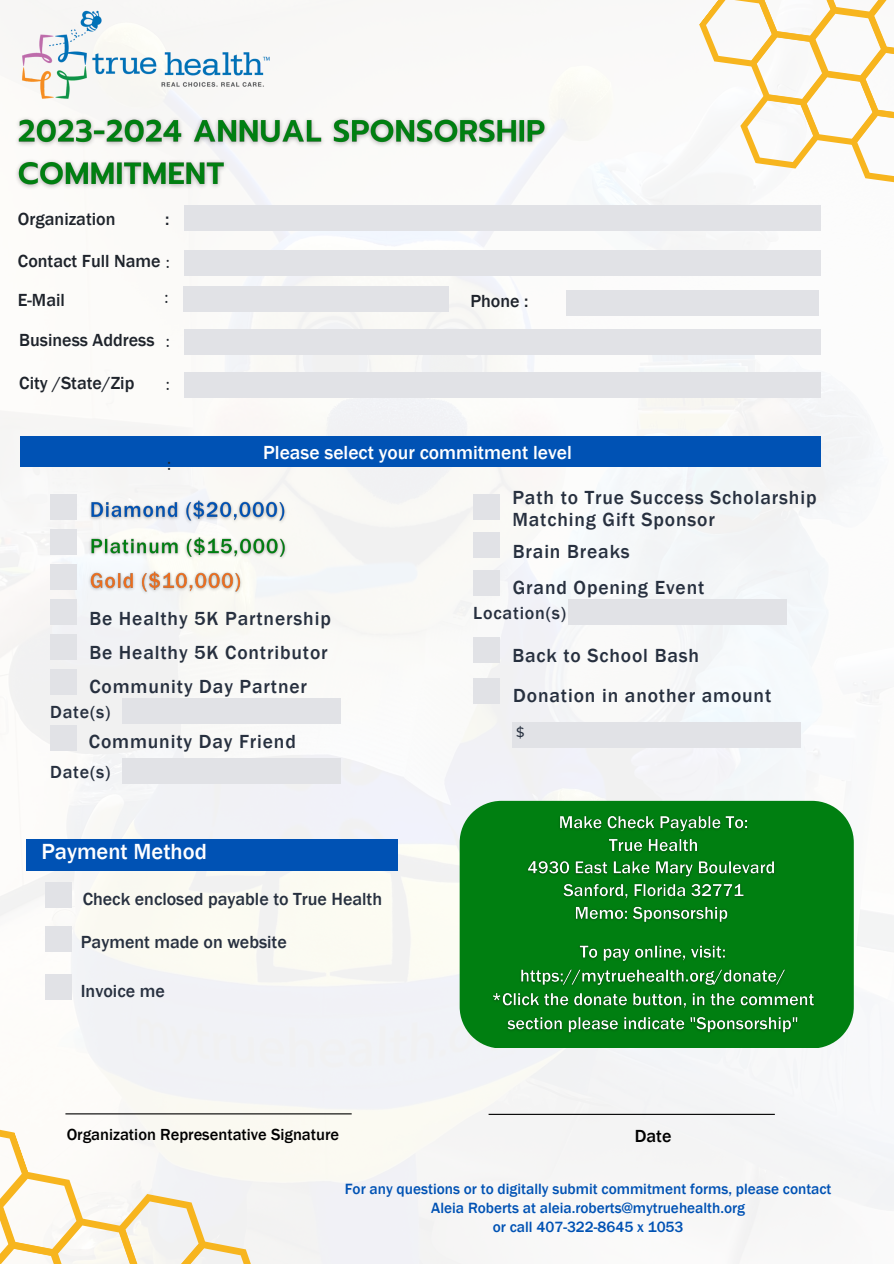
<style>
.page{position:relative;width:894px;height:1264px;background:#fff}
.page>*{position:absolute;margin:0;border:0;box-sizing:border-box;transform-origin:0 0}
.t1{font:500 22.5px "Franklin Gothic";color:#fff}
.t2{font:500 19.5px "Franklin Gothic";letter-spacing:.045em;color:#27303f}
.t3{font:500 19.5px "Franklin Gothic";color:#fff}
.t4{font:500 18px "Franklin Gothic";color:#27303f}
.t5{font:500 18px "Franklin Gothic";color:#1e232b}
.t6{font:500 18px "Franklin Gothic";letter-spacing:.045em;color:#27303f}
.t7{font:500 18px "Franklin Gothic";color:#000}
.t8{font:500 16.5px "Franklin Gothic";color:#000}
.t9{font:500 15.3px "Franklin Gothic";color:#0052b4}
.t10{font:500 15px "Montserrat";color:#1e232b}
.t11{font:500 13.5px "Montserrat";color:#27303f}
</style>
<div class="page">
<img style="left:0;top:76px;width:893px;height:1187px">
<div style="left:184px;top:250px;width:636px;height:26px;background:#e1e2e6"></div>
<div style="left:184px;top:329px;width:636px;height:26px;background:#e1e2e6"></div>
<div style="left:50px;top:599px;width:26px;height:25px;background:#e1e2e6"></div>
<div style="left:50px;top:634px;width:26px;height:26px;background:#e1e2e6"></div>
<div style="left:50px;top:669px;width:26px;height:26px;background:#e1e2e6"></div>
<div style="left:50px;top:725px;width:26px;height:26px;background:#e1e2e6"></div>
<div style="left:473px;top:494px;width:26px;height:25px;background:#e1e2e6"></div>
<div style="left:50px;top:494px;width:26px;height:25px;background:#e1e2e6"></div>
<div style="left:50px;top:529px;width:26px;height:25px;background:#e1e2e6"></div>
<div style="left:50px;top:564px;width:26px;height:25px;background:#e1e2e6"></div>
<div style="left:45px;top:882px;width:27px;height:25px;background:#e1e2e6"></div>
<div style="left:21px;top:435px;width:799px;height:32px;background:#0052b4"></div>
<img style="left:0;top:0;width:304px;height:113px">
<svg style="left:686px;top:0;width:207px;height:238px"></svg>
<div style="left:184px;top:205px;width:636px;height:26px;background:#e1e2e6"></div>
<svg style="left:0;top:1111px;width:268px;height:152px"></svg>
<div style="left:184px;top:373px;width:636px;height:25px;background:#e1e2e6"></div>
<div style="left:473px;top:532px;width:26px;height:25px;background:#e1e2e6"></div>
<div style="left:473px;top:570px;width:26px;height:25px;background:#e1e2e6"></div>
<div style="left:45px;top:925px;width:27px;height:26px;background:#e1e2e6"></div>
<div style="left:45px;top:974px;width:27px;height:25px;background:#e1e2e6"></div>
<div style="left:183px;top:286px;width:265px;height:25px;background:#e1e2e6"></div>
<div style="left:566px;top:290px;width:252px;height:25px;background:#e1e2e6"></div>
<div style="left:459px;top:800px;width:394px;height:248px;background:#007f11"></div>
<img style="left:10px;top:102px;width:543px;height:104px">
<img style="left:85px;top:492px;width:207px;height:73px">
<img style="left:85px;top:563px;width:162px;height:37px">
<div style="left:26px;top:839px;width:371px;height:31px;background:#0052b4"></div>
<div style="left:512px;top:722px;width:288px;height:25px;background:#e1e2e6"></div>
<div style="left:473px;top:677px;width:26px;height:26px;background:#e1e2e6"></div>
<img style="left:522px;top:808px;width:261px;height:120px">
<img style="left:486px;top:937px;width:333px;height:120px">
<hr style="left:488px;top:1113px;width:286px;height:1px;background:#000">
<hr style="left:65px;top:1113px;width:286px;height:1px;background:#000">
<div style="left:473px;top:637px;width:26px;height:25px;background:#e1e2e6"></div>
<div style="left:567px;top:599px;width:218px;height:26px;background:#e1e2e6"></div>
<div style="left:122px;top:698px;width:218px;height:26px;background:#e1e2e6"></div>
<div style="left:122px;top:758px;width:218px;height:25px;background:#e1e2e6"></div>
<p class="t5" style="left:18px;top:208px;width:99px">Organization</p>
<p class="t5" style="left:165px;top:208px;width:6px">:</p>
<p class="t5" style="left:18px;top:250px;width:144px">Contact Full Name</p>
<p class="t10" style="left:166px;top:253px;width:5px">:</p>
<p class="t5" style="left:18px;top:290px;width:48px">E-Mail</p>
<p class="t5" style="left:470px;top:291px;width:60px">Phone :</p>
<p class="t10" style="left:165px;top:288px;width:5px">:</p>
<p class="t5" style="left:19px;top:329px;width:137px">Business Address</p>
<p class="t10" style="left:166px;top:332px;width:5px">:</p>
<p class="t5" style="left:19px;top:372px;width:117px">City /State/Zip</p>
<p class="t10" style="left:166px;top:375px;width:5px">:</p>
<p class="t10" style="left:167px;top:455px;width:5px">:</p>
<p class="t3" style="left:263px;top:441px;width:310px">Please select your commitment level</p>
<p class="t2" style="left:512px;top:486px;width:305px">Path to True Success Scholarship</p>
<p class="t2" style="left:512px;top:508px;width:204px">Matching Gift Sponsor</p>
<p class="t2" style="left:512px;top:540px;width:118px">Brain Breaks</p>
<p class="t2" style="left:512px;top:576px;width:193px">Grand Opening Event</p>
<p class="t2" style="left:89px;top:607px;width:243px">Be Healthy 5K Partnership</p>
<p class="t2" style="left:89px;top:641px;width:240px">Be Healthy 5K Contributor</p>
<p class="t2" style="left:89px;top:674px;width:219px">Community Day Partner</p>
<p class="t2" style="left:89px;top:730px;width:208px">Community Day Friend</p>
<p class="t4" style="left:50px;top:701px;width:62px">Date(s)</p>
<p class="t4" style="left:50px;top:761px;width:62px">Date(s)</p>
<p class="t1" style="left:41px;top:838px;width:167px">Payment Method</p>
<p class="t4" style="left:83px;top:888px;width:301px">Check enclosed payable to True Health</p>
<p class="t4" style="left:81px;top:931px;width:207px">Payment made on website</p>
<p class="t4" style="left:81px;top:980px;width:85px">Invoice me</p>
<p class="t6" style="left:473px;top:602px;width:94px">Location(s)</p>
<p class="t2" style="left:512px;top:643px;width:188px">Back to School Bash</p>
<p class="t2" style="left:513px;top:683px;width:259px">Donation in another amount</p>
<p class="t11" style="left:516px;top:723px;width:10px">$</p>
<p class="t8" style="left:67px;top:1124px;width:274px">Organization Representative Signature</p>
<p class="t7" style="left:634px;top:1125px;width:38px">Date</p>
<p class="t9" style="left:345px;top:1179px;width:488px">For any questions or to digitally submit commitment forms, please contact</p>
<p class="t9" style="left:431px;top:1199px;width:315px">Aleia Roberts at aleia.roberts@mytruehealth.org</p>
<p class="t9" style="left:492px;top:1218px;width:192px">or call 407-322-8645 x 1053</p>
</div>
